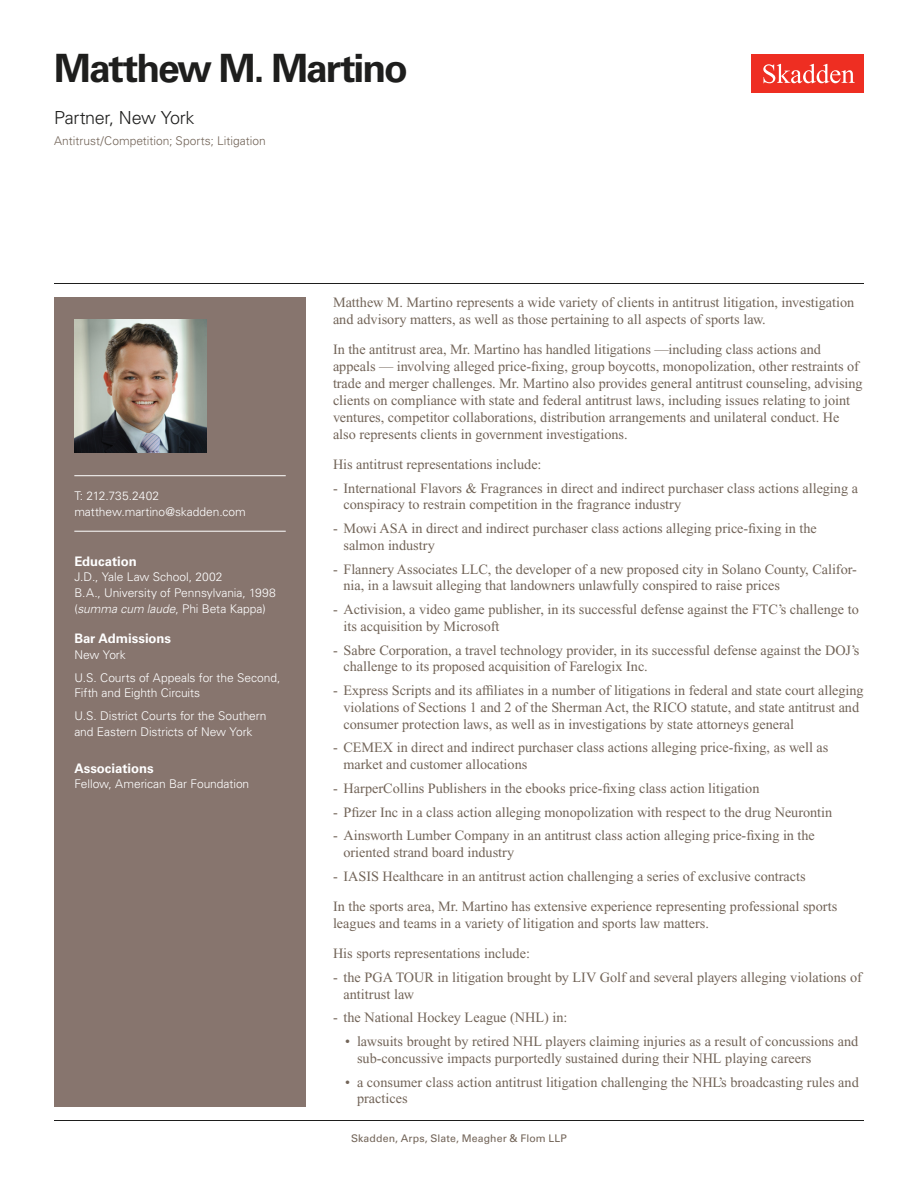
<style>
.page{position:relative;width:918px;height:1188px;background:#fff}
.page>*{position:absolute;margin:0;border:0;box-sizing:border-box;transform-origin:0 0}
.Name{font:700 39px "Univers LT Std";letter-spacing:-.05em;color:#1e1e1d}
.Title_and_Office{font:300 18px "Univers LT Std";letter-spacing:-.02em;color:#1e1e1d}
.Main_Body{font:14.25px/16.8px "Times New Roman PS Std";color:#726458}
.Bar_Admission_Education{font:700 13.2px "Univers LT Std";letter-spacing:-.005em;color:#fff}
.Sidebar_text{font:300 12px/15.8px "Univers LT Std";letter-spacing:-.005em;color:#fff}
.Sidebar_text_no_paragraph_spacing{font:300 12px/15.8px "Univers LT Std";letter-spacing:-.005em;color:#fff}
.Practice{font:300 12px "Univers LT Std";color:#726458}
.Email{font:300 12px "Univers LT Std";letter-spacing:-.005em;color:#fff}
.Phone_Number{font:300 12px "Univers LT Std";letter-spacing:.005em;color:#fff}
.Folio{font:10.5px "Univers LT Std";letter-spacing:.01em;color:#726458}
.s1{font-style:italic}
</style>
<div class="page">
<div style="left:752px;top:54px;width:112px;height:39px;background:#ee2e22"></div>
<svg style="left:763px;top:64px;width:92px;height:19px"></svg>
<div style="left:54px;top:297px;width:252px;height:810px;background:#87756e"></div>
<hr style="left:74px;top:475px;width:212px;height:1px;background:#fff">
<hr style="left:74px;top:531px;width:212px;height:1px;background:#fff">
<img style="left:74px;top:320px;width:132px;height:132px">
<hr style="left:54px;top:1120px;width:810px;height:1px;background:#1e1e1d">
<hr style="left:54px;top:283px;width:810px;height:1px;background:#1e1e1d">
<h1 class="Name" style="left:54px;top:46px;width:355px">Matthew M. Martino</h1>
<h2 class="Title_and_Office" style="left:54px;top:107px;width:142px">Partner, New York</h2>
<h3 class="Practice" style="left:54px;top:134px;width:213px">Antitrust/Competition; Sports; Litigation</h3>
<p class="Phone_Number" style="left:74px;top:489px;width:86px">T: 212.735.2402</p>
<p class="Email" style="left:74px;top:504px;width:173px">matthew.martino@skadden.com</p>
<p class="Bar_Admission_Education" style="left:74px;top:553px;width:64px">Education</p>
<p class="Sidebar_text_no_paragraph_spacing" style="left:74px;top:569px;width:150px">J.D., Yale Law School, 2002</p>
<p class="Sidebar_text_no_paragraph_spacing" style="left:74px;top:585px;width:203px">B.A., University of Pennsylvania, 1998 (<span class="s1">summa cum laude</span>, Phi Beta Kappa)</p>
<p class="Bar_Admission_Education" style="left:74px;top:631px;width:98px">Bar Admissions</p>
<p class="Sidebar_text" style="left:74px;top:647px;width:53px">New York</p>
<p class="Sidebar_text" style="left:74px;top:669px;width:208px">U.S. Courts of Appeals for the Second,<br>Fifth and Eighth Circuits</p>
<p class="Sidebar_text" style="left:74px;top:708px;width:194px">U.S. District Courts for the Southern and Eastern Districts of New York</p>
<p class="Bar_Admission_Education" style="left:74px;top:760px;width:81px">Associations</p>
<p class="Sidebar_text" style="left:74px;top:776px;width:176px">Fellow, American Bar Foundation</p>
<p class="Main_Body" style="left:333px;top:294px;width:523px">Matthew M. Martino represents a wide variety of clients in antitrust litigation, investigation and advisory matters, as well as those pertaining to all aspects of sports law.</p>
<p class="Main_Body" style="left:333px;top:341px;width:531px">In the antitrust area, Mr. Martino has handled litigations —including class actions and appeals — involving alleged price-fixing, group boycotts, monopolization, other restraints of trade and merger challenges. Mr. Martino also provides general antitrust counseling, advising clients on compliance with state and federal antitrust laws, including issues relating to joint ventures, competitor collaborations, distribution arrangements and unilateral conduct. He also represents clients in government investigations.</p>
<p class="Main_Body" style="left:333px;top:456px;width:210px">His antitrust representations include:</p>
<p class="Main_Body" style="left:344px;top:479px;width:516px;text-indent:-10px">- International Flavors &amp; Fragrances in direct and indirect purchaser class actions alleging a conspiracy to restrain competition in the fragrance industry</p>
<p class="Main_Body" style="left:344px;top:520px;width:475px;text-indent:-10px">- Mowi ASA in direct and indirect purchaser class actions alleging price-fixing in the salmon industry</p>
<p class="Main_Body" style="left:344px;top:560px;width:515px;text-indent:-10px">- Flannery Associates LLC, the developer of a new proposed city in Solano County, Califor&shy;nia, in a lawsuit alleging that landowners unlawfully conspired to raise prices</p>
<p class="Main_Body" style="left:344px;top:601px;width:517px;text-indent:-10px">- Activision, a video game publisher, in its successful defense against the FTC’s challenge to its acquisition by Microsoft</p>
<p class="Main_Body" style="left:344px;top:641px;width:517px;text-indent:-10px">- Sabre Corporation, a travel technology provider, in its successful defense against the DOJ’s challenge to its proposed acquisition of Farelogix Inc.</p>
<p class="Main_Body" style="left:344px;top:682px;width:522px;text-indent:-10px">- Express Scripts and its affiliates in a number of litigations in federal and state court alleging violations of Sections 1 and 2 of the Sherman Act, the RICO statute, and state antitrust and consumer protection laws, as well as in investigations by state attorneys general</p>
<p class="Main_Body" style="left:344px;top:739px;width:486px;text-indent:-10px">- CEMEX in direct and indirect purchaser class actions alleging price-fixing, as well as market and customer allocations</p>
<p class="Main_Body" style="left:333px;top:780px;width:428px">- HarperCollins Publishers in the ebooks price-fixing class action litigation</p>
<p class="Main_Body" style="left:333px;top:803px;width:501px">- Pfizer Inc in a class action alleging monopolization with respect to the drug Neurontin</p>
<p class="Main_Body" style="left:344px;top:827px;width:473px;text-indent:-10px">- Ainsworth Lumber Company in an antitrust class action alleging price-fixing in the oriented strand board industry</p>
<p class="Main_Body" style="left:333px;top:868px;width:474px">- IASIS Healthcare in an antitrust action challenging a series of exclusive contracts</p>
<p class="Main_Body" style="left:333px;top:898px;width:506px">In the sports area, Mr. Martino has extensive experience representing professional sports leagues and teams in a variety of litigation and sports law matters.</p>
<p class="Main_Body" style="left:333px;top:945px;width:198px">His sports representations include:</p>
<p class="Main_Body" style="left:344px;top:969px;width:520px;text-indent:-10px">- the PGA TOUR in litigation brought by LIV Golf and several players alleging violations of antitrust law</p>
<p class="Main_Body" style="left:333px;top:1009px;width:236px">- the National Hockey League (NHL) in:</p>
<p class="Main_Body" style="left:357px;top:1033px;width:503px;text-indent:-12px">• lawsuits brought by retired NHL players claiming injuries as a result of concussions and sub-concussive impacts purportedly sustained during their NHL playing careers</p>
<p class="Main_Body" style="left:357px;top:1073px;width:503px;text-indent:-12px">• a consumer class action antitrust litigation challenging the NHL’s broadcasting rules and practices</p>
<p class="Folio" style="left:351px;top:1132px;width:217px">Skadden, Arps, Slate, Meagher &amp; Flom LLP</p>
</div>
